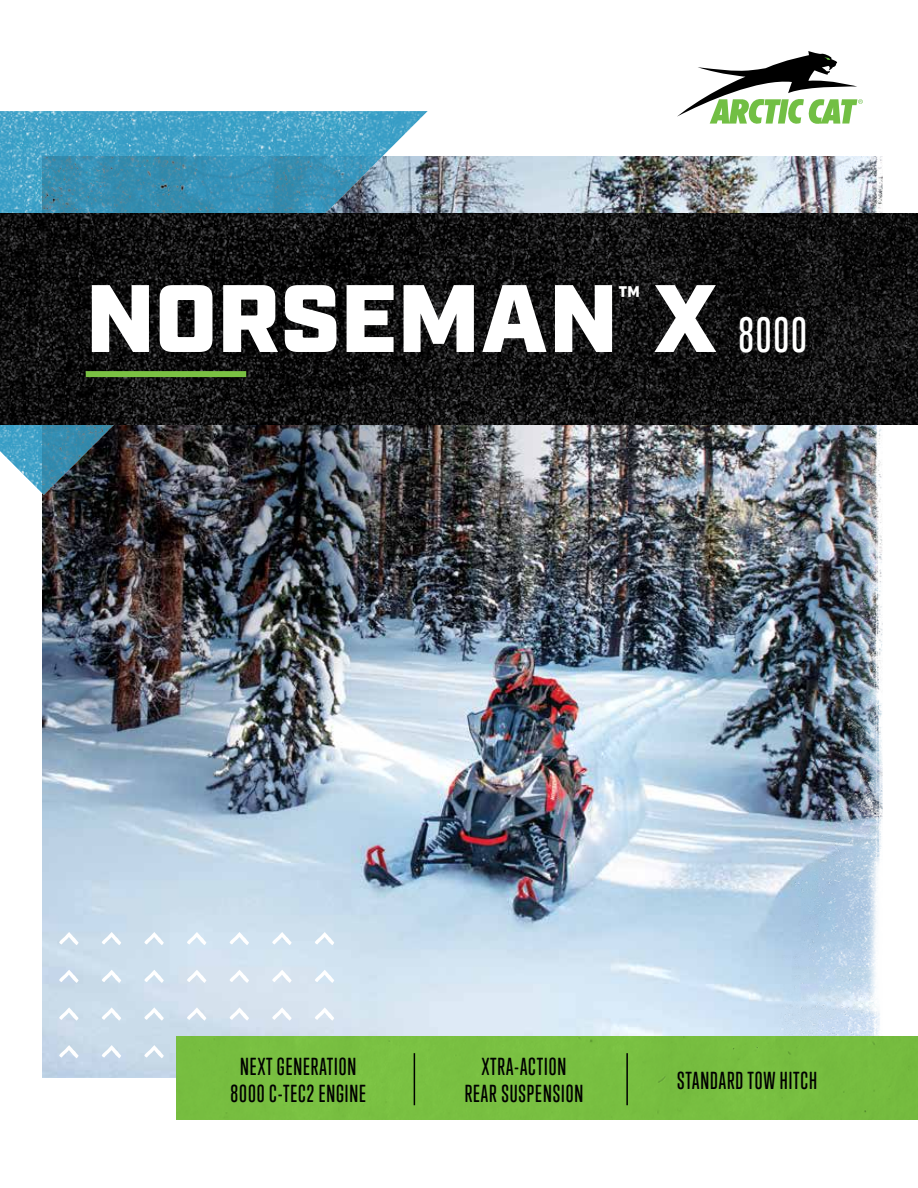
<style>
.page{position:relative;width:918px;height:1188px;background:#fff}
.page>*{position:absolute;margin:0;border:0;box-sizing:border-box;transform-origin:0 0}
.t1{font:900 95.55px "Industry";letter-spacing:.005em;color:#fff}
.t2{font:500 45.15px "Trump Soft Pro";color:#fff}
.t3{font:900 29.7px "Industry";color:#fff}
.t4{font:500 22.5px/27px "Trump Soft Pro";letter-spacing:.04em;color:#000;text-align:center}
.s1{font-family:"Industry";font-weight:900;font-size:95.55px}
</style>
<div class="page">
<img style="left:42px;top:157px;width:728px;height:920px">
<img style="left:0;top:111px;width:428px;height:384px">
<svg style="left:59px;top:1045px;width:20px;height:13px"></svg>
<svg style="left:59px;top:1007px;width:20px;height:14px"></svg>
<svg style="left:102px;top:1045px;width:19px;height:13px"></svg>
<svg style="left:102px;top:1007px;width:19px;height:14px"></svg>
<svg style="left:144px;top:1045px;width:20px;height:13px"></svg>
<svg style="left:144px;top:1007px;width:20px;height:14px"></svg>
<svg style="left:187px;top:1007px;width:19px;height:14px"></svg>
<svg style="left:230px;top:1007px;width:19px;height:14px"></svg>
<svg style="left:59px;top:970px;width:20px;height:13px"></svg>
<svg style="left:59px;top:932px;width:20px;height:13px"></svg>
<svg style="left:102px;top:970px;width:19px;height:13px"></svg>
<svg style="left:102px;top:932px;width:19px;height:13px"></svg>
<svg style="left:144px;top:970px;width:20px;height:13px"></svg>
<svg style="left:144px;top:932px;width:20px;height:13px"></svg>
<svg style="left:187px;top:970px;width:19px;height:13px"></svg>
<svg style="left:187px;top:932px;width:19px;height:13px"></svg>
<svg style="left:230px;top:970px;width:19px;height:13px"></svg>
<svg style="left:230px;top:932px;width:19px;height:13px"></svg>
<svg style="left:272px;top:1007px;width:20px;height:14px"></svg>
<svg style="left:315px;top:1007px;width:19px;height:14px"></svg>
<svg style="left:272px;top:970px;width:20px;height:13px"></svg>
<svg style="left:272px;top:932px;width:20px;height:13px"></svg>
<svg style="left:315px;top:970px;width:19px;height:13px"></svg>
<svg style="left:315px;top:932px;width:19px;height:13px"></svg>
<img style="left:770px;top:157px;width:148px;height:880px">
<div style="left:176px;top:1037px;width:742px;height:83px;background:#78bf41"></div>
<img style="left:0;top:214px;width:918px;height:211px">
<svg style="left:677px;top:51px;width:186px;height:73px"></svg>
<div style="left:86px;top:371px;width:160px;height:6px;background:#7ac143"></div>
<hr style="left:414px;top:1053px;width:1px;height:52px;background:#000">
<hr style="left:626px;top:1053px;width:2px;height:52px;background:#000">
<h1 class="t1" style="left:86px;top:261px;width:533px">NORSEMAN</h1>
<h3 class="t3" style="left:618px;top:278px;width:24px">™</h3>
<h2 class="t2" style="left:654px;top:308px;width:154px"><span class="s1">X</span> 8000</h2>
<p class="t4" style="left:231px;top:1053px;width:137px">NEXT GENERATION<br>8000 C-TEC2 ENGINE</p>
<p class="t4" style="left:465px;top:1053px;width:120px">XTRA-ACTION<br>REAR SUSPENSION</p>
<p class="t4" style="left:677px;top:1067px;width:141px">STANDARD TOW HITCH</p>
</div>
